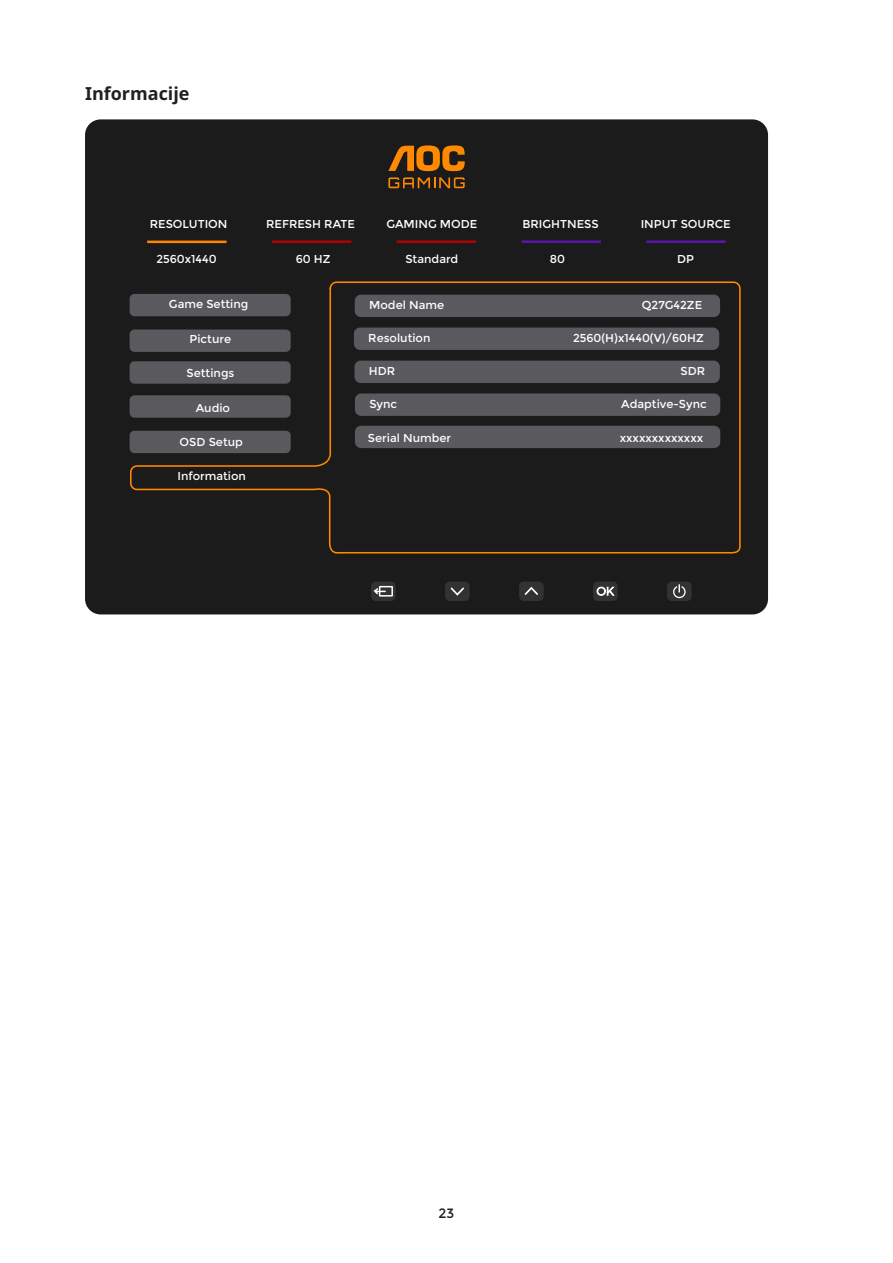
<style>
.page{position:relative;width:893px;height:1263px;background:#fff}
.page>*{position:absolute;margin:0;border:0;box-sizing:border-box;transform-origin:0 0}
.Heading_3{font:700 18px "Noto Sans";color:#231f20}
.t1{font:13.5px "Montserrat";color:#231f20}
.t2{font:11.4px "Montserrat";color:#fff}
</style>
<div class="page">
<div style="left:85px;top:119px;width:683px;height:495px;background:#1c1b1c;border-radius:16px"></div>
<svg style="left:388px;top:177px;width:77px;height:11px"></svg>
<svg style="left:388px;top:145px;width:77px;height:26px"></svg>
<hr style="left:147px;top:241px;width:80px;height:2px;background:#ff8400">
<hr style="left:272px;top:240px;width:79px;height:3px;background:#b00006">
<hr style="left:397px;top:240px;width:79px;height:3px;background:#b00006">
<hr style="left:521px;top:240px;width:80px;height:3px;background:#5a15a8">
<hr style="left:646px;top:240px;width:80px;height:3px;background:#5a15a8">
<div style="left:445px;top:581px;width:25px;height:20px;background:#383838;border-radius:5px"></div>
<svg style="left:450px;top:587px;width:14px;height:9px"></svg>
<div style="left:519px;top:581px;width:25px;height:20px;background:#383838;border-radius:5px"></div>
<svg style="left:524px;top:587px;width:14px;height:8px"></svg>
<div style="left:593px;top:581px;width:25px;height:20px;background:#383838;border-radius:5px"></div>
<svg style="left:596px;top:586px;width:19px;height:10px"></svg>
<div style="left:667px;top:581px;width:25px;height:20px;background:#383838;border-radius:5px"></div>
<svg style="left:673px;top:584px;width:13px;height:14px"></svg>
<div style="left:371px;top:581px;width:25px;height:20px;background:#383838;border-radius:5px"></div>
<div style="left:379px;top:586px;width:14px;height:10px;border:2px solid #fff"></div>
<svg style="left:373px;top:586px;width:14px;height:10px"></svg>
<svg style="left:129px;top:281px;width:612px;height:273px"></svg>
<p class="Heading_3" style="left:85px;top:84px;width:106px">Informacije</p>
<p class="t2" style="left:150px;top:217px;width:79px">RESOLUTION</p>
<p class="t2" style="left:156px;top:252px;width:62px">2560x1440</p>
<p class="t2" style="left:169px;top:298px;width:81px">Game Setting</p>
<p class="t2" style="left:190px;top:332px;width:43px">Picture</p>
<p class="t2" style="left:186px;top:366px;width:49px">Settings</p>
<p class="t2" style="left:196px;top:401px;width:36px">Audio</p>
<p class="t2" style="left:180px;top:435px;width:65px">OSD Setup</p>
<p class="t2" style="left:177px;top:470px;width:70px">Information</p>
<p class="t2" style="left:266px;top:217px;width:90px">REFRESH RATE</p>
<p class="t2" style="left:296px;top:252px;width:36px">60 HZ</p>
<p class="t2" style="left:386px;top:217px;width:92px">GAMING MODE</p>
<p class="t2" style="left:405px;top:252px;width:54px">Standard</p>
<p class="t2" style="left:522px;top:217px;width:78px">BRIGHTNESS</p>
<p class="t2" style="left:550px;top:252px;width:17px">80</p>
<p class="t2" style="left:641px;top:217px;width:92px">INPUT SOURCE</p>
<p class="t2" style="left:677px;top:252px;width:18px">DP</p>
<p class="t2" style="left:369px;top:299px;width:77px">Model Name</p>
<p class="t2" style="left:642px;top:299px;width:62px">Q27G42ZE</p>
<p class="t2" style="left:368px;top:332px;width:64px">Resolution</p>
<p class="t2" style="left:573px;top:332px;width:132px">2560(H)x1440(V)/60HZ</p>
<p class="t2" style="left:369px;top:365px;width:28px">HDR</p>
<p class="t2" style="left:681px;top:365px;width:26px">SDR</p>
<p class="t2" style="left:369px;top:397px;width:29px">Sync</p>
<p class="t2" style="left:621px;top:397px;width:87px">Adaptive-Sync</p>
<p class="t2" style="left:368px;top:431px;width:85px">Serial Number</p>
<p class="t2" style="left:620px;top:431px;width:85px">xxxxxxxxxxxxx</p>
<p class="t1" style="left:439px;top:1205px;width:17px">23</p>
</div>
